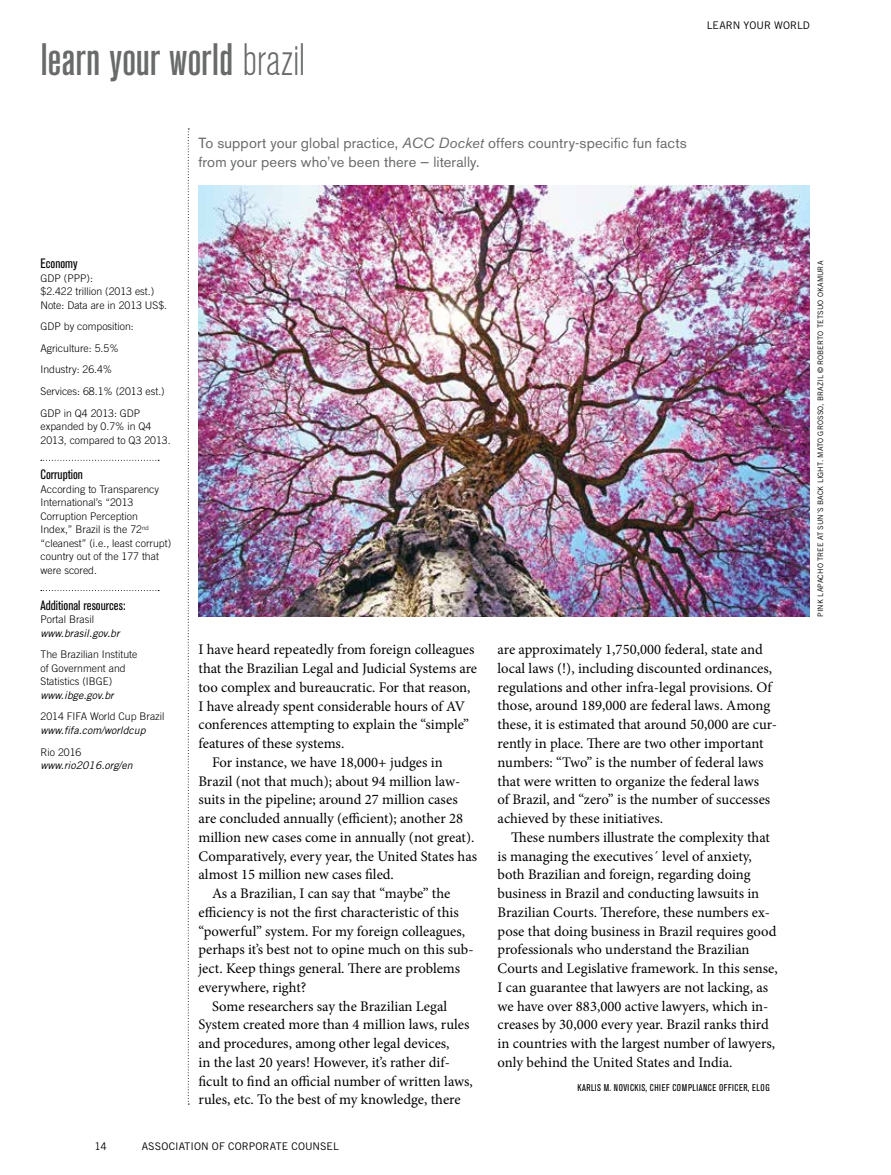
<style>
.page{position:relative;width:891px;height:1175px;background:#fff}
.page>*{position:absolute;margin:0;border:0;box-sizing:border-box;transform-origin:0 0}
.t1{font:500 condensed 45px "Akzidenz Grotesk BE";letter-spacing:-.005em;color:#686b69}
.t2{font:14.7px/18.8px "Minion Pro";color:#000}
.t3{font:14.7px/18.8px "Akzidenz Grotesk BE";letter-spacing:.01em;color:#686b69}
.t4{font:condensed 13.5px "Akzidenz Grotesk BE";color:#000}
.t5{font:300 10.5px/13.5px "Trade Gothic";color:#000}
.t6{font:italic 10.5px "Trade Gothic";color:#000}
.t7{font:10.5px "Trade Gothic";letter-spacing:.005em;color:#000}
.t8{font:condensed 9.75px "Akzidenz Grotesk BE";letter-spacing:.045em;color:#000}
.t9{font:7.5px "Trade Gothic";letter-spacing:.01em;color:#000}
.s1{font-weight:300}
.s2{font-style:italic}
</style>
<div class="page">
<svg style="left:188px;top:129px;width:1px;height:975px"></svg>
<img style="left:199px;top:185px;width:611px;height:431px">
<svg style="left:41px;top:460px;width:118px;height:1px"></svg>
<svg style="left:41px;top:590px;width:118px;height:1px"></svg>
<h1 class="t1" style="left:41px;top:34px;width:267px">learn your world <span class="s1">brazil</span></h1>
<p class="t7" style="left:707px;top:19px;width:105px">LEARN YOUR WORLD</p>
<p class="t3" style="left:199px;top:133px;width:490px">To support your global practice, <span class="s2">ACC Docket</span> offers country-specific fun facts from your peers who’ve been there — literally.</p>
<p class="t4" style="left:40px;top:256px;width:39px">Economy</p>
<p class="t5" style="left:40px;top:271px;width:128px">GDP (PPP):<br>$2.422 trillion (2013 est.)<br>Note: Data are in 2013 US$.</p>
<p class="t5" style="left:40px;top:315px;width:126px;line-height:21.6px">GDP by composition:<br>Agriculture: 5.5%<br>Industry: 26.4%<br>Services: 68.1% (2013 est.)<br>GDP in Q4 2013: GDP</p>
<p class="t5" style="left:40px;top:419px;width:132px">expanded by 0.7% in Q4<br>2013, compared to Q3 2013.</p>
<p class="t4" style="left:40px;top:467px;width:44px">Corruption</p>
<p class="t5" style="left:40px;top:482px;width:132px">According to Transparency<br>International’s “2013<br>Corruption Perception<br>Index,” Brazil is the 72<sup>nd </sup>“cleanest” (i.e., least corrupt) country out of the 177 that were scored.</p>
<p class="t4" style="left:40px;top:597px;width:87px">Additional resources:</p>
<p class="t5" style="left:40px;top:612px;width:55px">Portal Brasil</p>
<p class="t6" style="left:40px;top:626px;width:81px">www.brasil.gov.br</p>
<p class="t5" style="left:40px;top:647px;width:98px">The Brazilian Institute of Government and<br>Statistics (IBGE)</p>
<p class="t6" style="left:40px;top:688px;width:75px">www.ibge.gov.br</p>
<p class="t5" style="left:40px;top:710px;width:126px">2014 FIFA World Cup Brazil</p>
<p class="t6" style="left:40px;top:724px;width:107px">www.fifa.com/worldcup</p>
<p class="t5" style="left:40px;top:745px;width:42px">Rio 2016</p>
<p class="t6" style="left:40px;top:759px;width:94px">www.rio2016.org/en</p>
<p class="t2" style="left:199px;top:640px;width:278px">I have heard repeatedly from foreign colleagues</p>
<p class="t2" style="left:199px;top:659px;width:280px">that the Brazilian Legal and Judicial Systems are</p>
<p class="t2" style="left:199px;top:677px;width:274px">too complex and bureaucratic. For that reason,</p>
<p class="t2" style="left:199px;top:696px;width:268px">I have already spent considerable hours of AV</p>
<p class="t2" style="left:199px;top:715px;width:272px">conferences attempting to explain the “simple”</p>
<p class="t2" style="left:199px;top:734px;width:147px">features of these systems.</p>
<p class="t2" style="left:212px;top:752px;width:232px">For instance, we have 18,000+ judges in</p>
<p class="t2" style="left:199px;top:771px;width:263px">Brazil (not that much); about 94 million law-</p>
<p class="t2" style="left:199px;top:790px;width:261px">suits in the pipeline; around 27 million cases</p>
<p class="t2" style="left:199px;top:809px;width:266px">are concluded annually (efficient); another 28</p>
<p class="t2" style="left:199px;top:827px;width:277px">million new cases come in annually (not great).</p>
<p class="t2" style="left:199px;top:846px;width:280px">Comparatively, every year, the United States has</p>
<p class="t2" style="left:199px;top:865px;width:197px">almost 15 million new cases filed.</p>
<p class="t2" style="left:212px;top:884px;width:240px">As a Brazilian, I can say that “maybe” the</p>
<p class="t2" style="left:199px;top:902px;width:262px">efficiency is not the first characteristic of this</p>
<p class="t2" style="left:199px;top:921px;width:268px">“powerful” system. For my foreign colleagues,</p>
<p class="t2" style="left:199px;top:940px;width:277px">perhaps it’s best not to opine much on this sub-</p>
<p class="t2" style="left:199px;top:959px;width:263px">ject. Keep things general. There are problems</p>
<p class="t2" style="left:199px;top:977px;width:109px">everywhere, right?</p>
<p class="t2" style="left:212px;top:996px;width:237px">Some researchers say the Brazilian Legal</p>
<p class="t2" style="left:199px;top:1015px;width:272px">System created more than 4 million laws, rules</p>
<p class="t2" style="left:199px;top:1034px;width:253px">and procedures, among other legal devices,</p>
<p class="t2" style="left:199px;top:1052px;width:253px">in the last 20 years! However, it’s rather dif-</p>
<p class="t2" style="left:199px;top:1071px;width:276px">ficult to find an official number of written laws,</p>
<p class="t2" style="left:199px;top:1090px;width:264px">rules, etc. To the best of my knowledge, there</p>
<p class="t7" style="left:95px;top:1140px;width:14px">14</p>
<p class="t7" style="left:142px;top:1140px;width:199px">ASSOCIATION OF CORPORATE COUNSEL</p>
<p class="t2" style="left:498px;top:640px;width:281px">are approximately 1,750,000 federal, state and local laws (!), including discounted ordinances, regulations and other infra-legal provisions. Of those, around 189,000 are federal laws. Among these, it is estimated that around 50,000 are cur&shy;rently in place. There are two other important numbers: “Two” is the number of federal laws that were written to organize the federal laws<br>of Brazil, and “zero” is the number of successes achieved by these initiatives.</p>
<p class="t2" style="left:498px;top:827px;width:282px;text-indent:13px">These numbers illustrate the complexity that is managing the executives´ level of anxiety, both Brazilian and foreign, regarding doing business in Brazil and conducting lawsuits in Brazilian Courts. Therefore, these numbers ex&shy;pose that doing business in Brazil requires good professionals who understand the Brazilian Courts and Legislative framework. In this sense, I can guarantee that lawyers are not lacking, as we have over 883,000 active lawyers, which in&shy;creases by 30,000 every year. Brazil ranks third in countries with the largest number of lawyers, only behind the United States and India.</p>
<p class="t8" style="left:577px;top:1082px;width:194px">KARLIS M. NOVICKIS, CHIEF COMPLIANCE OFFICER, ELOG</p>
<p class="t9" style="left:816px;top:616px;width:357px;rotate:-90deg">PINK LAPACHO TREE AT SUN´S BACK LIGHT. MATO GROSSO, BRAZIL © ROBERTO TETSUO OKAMURA</p>
</div>
